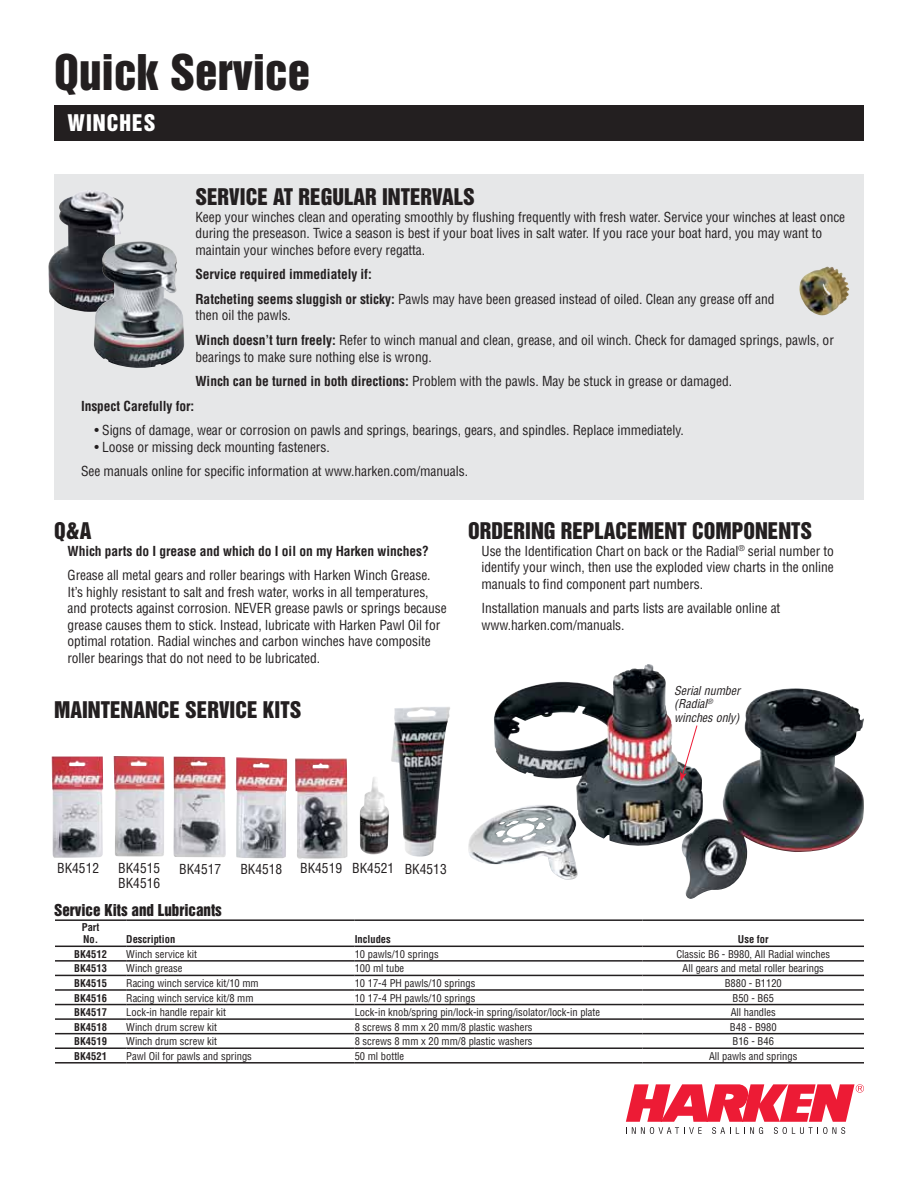
<style>
.page{position:relative;width:918px;height:1188px;background:#fff}
.page>*{position:absolute;margin:0;border:0;box-sizing:border-box;transform-origin:0 0}
.t1{font:45px "Helvetica Inserat";color:#231f20}
.t2{font:21px "Helvetica Inserat";color:#231f20}
.t3{font:21px "Helvetica Inserat";letter-spacing:.05em;color:#fff}
.t4{font:15px "Helvetica Inserat";color:#231f20}
.t5{font:condensed 13.5px/16.5px "Helvetica";letter-spacing:-.005em;color:#231f20}
.t6{font:700 condensed 13.5px/24.6px "Helvetica";letter-spacing:-.005em;color:#231f20}
.t7{font:italic condensed 12px/13.5px "Helvetica";letter-spacing:-.005em;color:#231f20}
.t8{font:condensed 10.5px "Helvetica";color:#231f20}
.t9{font:700 condensed 10.5px/12px "Helvetica";color:#231f20}
.s1{font-weight:400}
.s2{font-weight:700}
</style>
<div class="page">
<svg style="left:626px;top:1084px;width:238px;height:50px"></svg>
<div style="left:54px;top:105px;width:810px;height:35px;background:#231f20"></div>
<div style="left:54px;top:175px;width:810px;height:325px;background:#e6e7e8"></div>
<img style="left:799px;top:266px;width:50px;height:50px">
<img style="left:48px;top:191px;width:76px;height:121px">
<img style="left:94px;top:241px;width:90px;height:127px">
<img style="left:492px;top:664px;width:372px;height:235px">
<svg style="left:680px;top:725px;width:18px;height:56px"></svg>
<img style="left:391px;top:707px;width:59px;height:150px">
<img style="left:114px;top:756px;width:51px;height:101px">
<img style="left:52px;top:756px;width:51px;height:102px">
<img style="left:174px;top:757px;width:52px;height:100px">
<img style="left:236px;top:757px;width:51px;height:101px">
<img style="left:295px;top:758px;width:53px;height:101px">
<img style="left:360px;top:777px;width:29px;height:77px">
<hr style="left:55px;top:919px;width:71px;height:2px;background:#231f20">
<hr style="left:126px;top:919px;width:229px;height:2px;background:#231f20">
<hr style="left:355px;top:919px;width:288px;height:2px;background:#231f20">
<hr style="left:643px;top:919px;width:221px;height:2px;background:#231f20">
<hr style="left:55px;top:946px;width:71px;height:1px;background:#231f20">
<hr style="left:126px;top:946px;width:229px;height:1px;background:#231f20">
<hr style="left:355px;top:946px;width:288px;height:1px;background:#231f20">
<hr style="left:643px;top:946px;width:221px;height:1px;background:#231f20">
<hr style="left:55px;top:960px;width:71px;height:2px;background:#231f20">
<hr style="left:126px;top:960px;width:229px;height:2px;background:#231f20">
<hr style="left:355px;top:960px;width:288px;height:2px;background:#231f20">
<hr style="left:643px;top:960px;width:221px;height:2px;background:#231f20">
<hr style="left:55px;top:975px;width:71px;height:1px;background:#231f20">
<hr style="left:126px;top:975px;width:229px;height:1px;background:#231f20">
<hr style="left:355px;top:975px;width:288px;height:1px;background:#231f20">
<hr style="left:643px;top:975px;width:221px;height:1px;background:#231f20">
<hr style="left:55px;top:989px;width:71px;height:2px;background:#231f20">
<hr style="left:126px;top:989px;width:229px;height:2px;background:#231f20">
<hr style="left:355px;top:989px;width:288px;height:2px;background:#231f20">
<hr style="left:643px;top:989px;width:221px;height:2px;background:#231f20">
<hr style="left:55px;top:1004px;width:71px;height:1px;background:#231f20">
<hr style="left:126px;top:1004px;width:229px;height:1px;background:#231f20">
<hr style="left:355px;top:1004px;width:288px;height:1px;background:#231f20">
<hr style="left:643px;top:1004px;width:221px;height:1px;background:#231f20">
<hr style="left:55px;top:1018px;width:71px;height:2px;background:#231f20">
<hr style="left:126px;top:1018px;width:229px;height:2px;background:#231f20">
<hr style="left:355px;top:1018px;width:288px;height:2px;background:#231f20">
<hr style="left:643px;top:1018px;width:221px;height:2px;background:#231f20">
<hr style="left:55px;top:1033px;width:71px;height:1px;background:#231f20">
<hr style="left:126px;top:1033px;width:229px;height:1px;background:#231f20">
<hr style="left:355px;top:1033px;width:288px;height:1px;background:#231f20">
<hr style="left:643px;top:1033px;width:221px;height:1px;background:#231f20">
<hr style="left:55px;top:1047px;width:71px;height:2px;background:#231f20">
<hr style="left:126px;top:1047px;width:229px;height:2px;background:#231f20">
<hr style="left:355px;top:1047px;width:288px;height:2px;background:#231f20">
<hr style="left:643px;top:1047px;width:221px;height:2px;background:#231f20">
<hr style="left:55px;top:1062px;width:71px;height:2px;background:#231f20">
<hr style="left:126px;top:1062px;width:229px;height:2px;background:#231f20">
<hr style="left:355px;top:1062px;width:288px;height:2px;background:#231f20">
<hr style="left:643px;top:1062px;width:221px;height:2px;background:#231f20">
<h1 class="t1" style="left:54px;top:45px;width:258px">QUICK SERVICE</h1>
<h2 class="t3" style="left:68px;top:110px;width:89px">WINCHES</h2>
<h2 class="t2" style="left:195px;top:184px;width:281px">SERVICE AT REGULAR INTERVALS</h2>
<p class="t5" style="left:195px;top:208px;width:651px">Keep your winches clean and operating smoothly by flushing frequently with fresh water. Service your winches at least once during the preseason. Twice a season is best if your boat lives in salt water. If you race your boat hard, you may want to maintain your winches before every regatta.</p>
<p class="t6" style="left:195px;top:262px;width:581px">Service required immediately if:<br>Ratcheting seems sluggish or sticky: <span class="s1">Pawls may have been greased instead of oiled. Clean any grease off and</span></p>
<p class="t5" style="left:195px;top:303px;width:640px;line-height:24.6px">then oil the pawls.<br><span class="s2">Winch doesn’t turn freely:</span> Refer to winch manual and clean, grease, and oil winch. Check for damaged springs, pawls, or</p>
<p class="t5" style="left:195px;top:344px;width:538px;line-height:24.6px">bearings to make sure nothing else is wrong.<br><span class="s2">Winch can be turned in both directions:</span> Problem with the pawls. May be stuck in grease or damaged.</p>
<p class="t6" style="left:81px;top:393px;width:115px">Inspect Carefully for:</p>
<p class="t5" style="left:95px;top:422px;width:591px">• Signs of damage, wear or corrosion on pawls and springs, bearings, gears, and spindles. Replace immediately.</p>
<p class="t5" style="left:81px;top:434px;width:389px;line-height:24.6px;text-indent:14px">• Loose or missing deck mounting fasteners.<br>See manuals online for specific information at www.harken.com/manuals.</p>
<h2 class="t2" style="left:54px;top:518px;width:39px">Q&amp;A</h2>
<p class="t6" style="left:68px;top:538px;width:363px">Which parts do I grease and which do I oil on my Harken winches?</p>
<p class="t5" style="left:68px;top:567px;width:381px">Grease all metal gears and roller bearings with Harken Winch Grease.<br>It’s highly resistant to salt and fresh water, works in all temperatures, and protects against corrosion. NEVER grease pawls or springs because grease causes them to stick. Instead, lubricate with Harken Pawl Oil for optimal rotation. Radial winches and carbon winches have composite roller bearings that do not need to be lubricated.</p>
<h2 class="t2" style="left:54px;top:697px;width:249px">MAINTENANCE SERVICE KITS</h2>
<h2 class="t2" style="left:468px;top:518px;width:47px">ORDERING</h2>
<h2 class="t2" style="left:561px;top:518px;width:46px">REPLACE</h2>
<h2 class="t2" style="left:638px;top:518px;width:28px">MENT</h2>
<h2 class="t2" style="left:692px;top:518px;width:14px">COMPO</h2>
<h2 class="t2" style="left:755px;top:518px;width:59px">NENTS</h2>
<p class="t5" style="left:482px;top:542px;width:354px;text-align:justify">Use the Identification Chart on back or the Radial<sup>®</sup> serial number to identify your winch, then use the exploded view charts in the online manuals to find component part numbers.</p>
<p class="t5" style="left:482px;top:600px;width:300px">Installation manuals and parts lists are available online at www.harken.com/manuals.</p>
<p class="t7" style="left:674px;top:683px;width:67px">Serial number (Radial<sup>® </sup>winches only)</p>
<p class="t5" style="left:57px;top:860px;width:44px">BK4512</p>
<p class="t5" style="left:118px;top:860px;width:44px">BK4515</p>
<p class="t5" style="left:405px;top:860px;width:44px">BK4513</p>
<p class="t5" style="left:118px;top:875px;width:44px">BK4516</p>
<p class="t5" style="left:179px;top:861px;width:44px">BK4517</p>
<p class="t5" style="left:240px;top:861px;width:44px">BK4518</p>
<p class="t5" style="left:300px;top:860px;width:96px">BK4519 BK4521</p>
<p class="t4" style="left:54px;top:901px;width:169px">SERVICE KITS AND LUBRICANTS</p>
<p class="t9" style="left:82px;top:921px;width:19px">Part<br>No.</p>
<p class="t9" style="left:126px;top:933px;width:50px">Description</p>
<p class="t9" style="left:355px;top:933px;width:38px">Includes</p>
<p class="t9" style="left:738px;top:933px;width:32px">Use for</p>
<p class="t9" style="left:74px;top:948px;width:34px">BK4512</p>
<p class="t8" style="left:126px;top:947px;width:72px">Winch service kit</p>
<p class="t8" style="left:355px;top:947px;width:85px">10 pawls/10 springs</p>
<p class="t8" style="left:676px;top:947px;width:155px">Classic B6 - B980, All Radial winches</p>
<p class="t9" style="left:74px;top:963px;width:34px">BK4513</p>
<p class="t8" style="left:126px;top:962px;width:58px">Winch grease</p>
<p class="t8" style="left:355px;top:962px;width:51px">100 ml tube</p>
<p class="t8" style="left:683px;top:962px;width:143px">All gears and metal roller bearings</p>
<p class="t9" style="left:74px;top:977px;width:34px">BK4515</p>
<p class="t8" style="left:126px;top:977px;width:134px">Racing winch service kit/10 mm</p>
<p class="t8" style="left:355px;top:977px;width:122px">10 17-4 PH pawls/10 springs</p>
<p class="t8" style="left:725px;top:977px;width:59px">B880 - B1120</p>
<p class="t9" style="left:74px;top:992px;width:34px">BK4516</p>
<p class="t8" style="left:126px;top:991px;width:129px">Racing winch service kit/8 mm</p>
<p class="t8" style="left:355px;top:991px;width:122px">10 17-4 PH pawls/10 springs</p>
<p class="t8" style="left:733px;top:991px;width:43px">B50 - B65</p>
<p class="t9" style="left:74px;top:1006px;width:34px">BK4517</p>
<p class="t8" style="left:126px;top:1006px;width:101px">Lock-in handle repair kit</p>
<p class="t8" style="left:355px;top:1006px;width:247px">Lock-in knob/spring pin/lock-in spring/isolator/lock-in plate</p>
<p class="t8" style="left:731px;top:1006px;width:47px">All handles</p>
<p class="t9" style="left:74px;top:1021px;width:34px">BK4518</p>
<p class="t8" style="left:126px;top:1020px;width:92px">Winch drum screw kit</p>
<p class="t8" style="left:355px;top:1020px;width:179px">8 screws 8 mm x 20 mm/8 plastic washers</p>
<p class="t8" style="left:730px;top:1020px;width:48px">B48 - B980</p>
<p class="t9" style="left:74px;top:1035px;width:34px">BK4519</p>
<p class="t8" style="left:126px;top:1035px;width:92px">Winch drum screw kit</p>
<p class="t8" style="left:355px;top:1035px;width:179px">8 screws 8 mm x 20 mm/8 plastic washers</p>
<p class="t8" style="left:733px;top:1035px;width:43px">B16 - B46</p>
<p class="t9" style="left:74px;top:1050px;width:34px">BK4521</p>
<p class="t8" style="left:126px;top:1049px;width:127px">Pawl Oil for pawls and springs</p>
<p class="t8" style="left:355px;top:1049px;width:51px">50 ml bottle</p>
<p class="t8" style="left:709px;top:1049px;width:90px">All pawls and springs</p>
</div>
